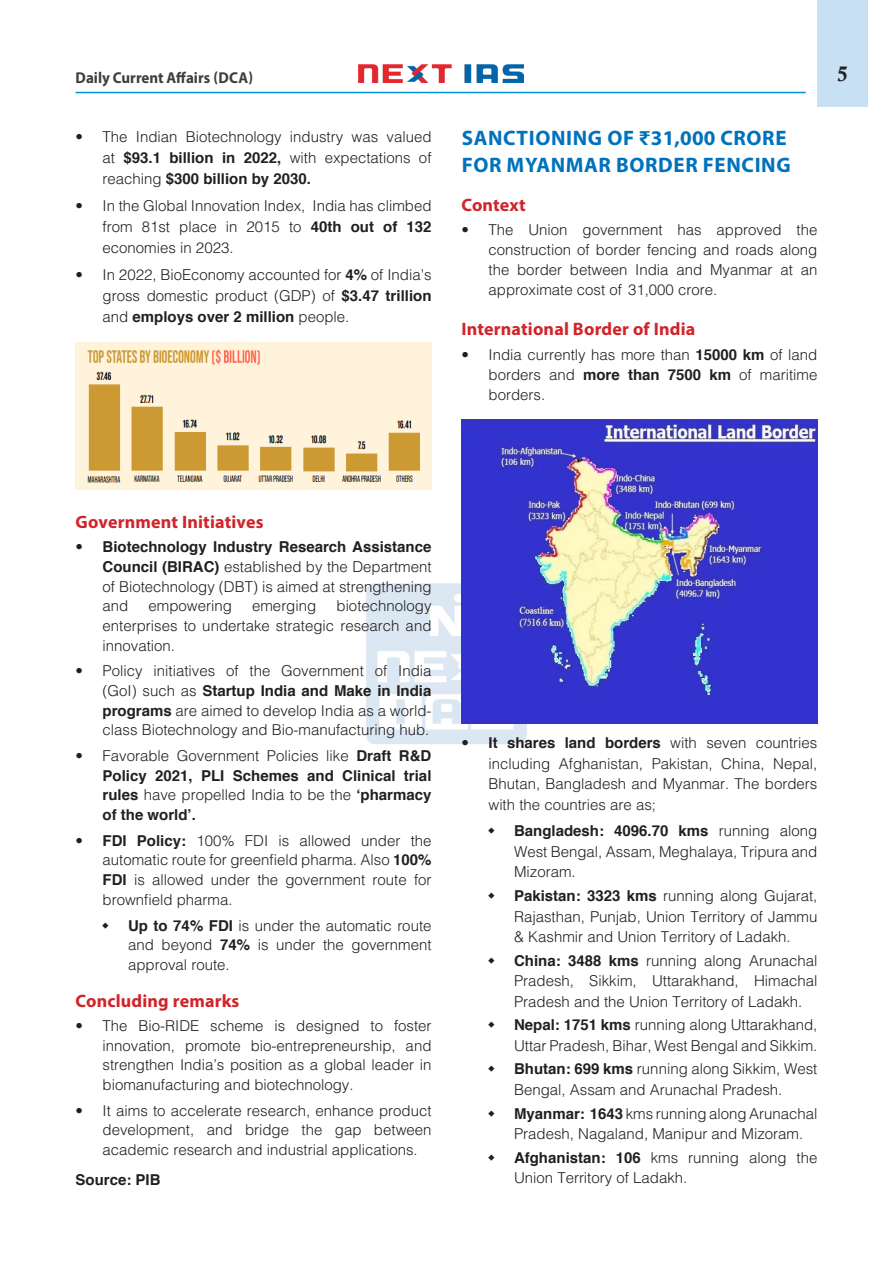
<style>
.page{position:relative;width:893px;height:1263px;background:#fff}
.page>*{position:absolute;margin:0;border:0;box-sizing:border-box;transform-origin:0 0}
.H-1{font:700 21px/27.2px "Myriad Pro";letter-spacing:.03em;color:#0072bc}
.t1{font:21px "Calis MT Bol";color:#231f20}
.H-2{font:700 18px "Myriad Pro";letter-spacing:.01em;color:#d1232a}
.t2{font:700 15.75px "Myriad Pro";color:#3e3e3f;scale:.95 1}
.t3{font:300 15px/19.6px "Helvetica";color:#231f20;text-align:justify}
.body{font:700 15px/19.6px "Helvetica";color:#231f20;text-align:justify}
.s1{font-weight:700}
.s2{font-weight:300}
</style>
<div class="page">
<div style="left:817px;top:0;width:51px;height:107px;background:#c7e0f3"></div>
<img style="left:358px;top:64px;width:165px;height:19px">
<hr style="left:76px;top:92px;width:730px;height:1px;background:#008fd5">
<img style="left:366px;top:583px;width:166px;height:161px">
<img style="left:76px;top:342px;width:355px;height:148px">
<img style="left:461px;top:420px;width:356px;height:303px">
<p class="t2" style="left:76px;top:67px;width:188px">Daily Current Affairs (DCA)</p>
<h1 class="t1" style="left:837px;top:62px;width:12px">5</h1>
<p class="t3" style="left:103px;top:125px;width:330px;line-height:21px;text-indent:-27px">• The Indian Biotechnology industry was valued at <span class="s1">$93.1 billion in 2022,</span> with expectations of reaching <span class="s1">$300 billion by 2030.</span></p>
<p class="t3" style="left:103px;top:195px;width:330px;line-height:21px;text-indent:-27px">• In the Global Innovation Index, India has climbed from 81st place in 2015 to <span class="s1">40th out of 132 </span>economies in 2023.</p>
<p class="t3" style="left:103px;top:264px;width:330px;line-height:21px;text-indent:-27px">• In 2022, BioEconomy accounted for <span class="s1">4%</span> of India’s gross domestic product (GDP) of <span class="s1">$3.47 trillion </span>and <span class="s1">employs over 2 million</span> people.</p>
<p class="H-1" style="left:462px;top:124px;width:331px">SANCTIONING OF ₹31,000 CRORE<br>FOR MYANMAR BORDER FENCING</p>
<p class="H-2" style="left:461px;top:193px;width:66px">Context</p>
<p class="t3" style="left:488px;top:220px;width:330px;text-indent:-27px">• The Union government has approved the construction of border fencing and roads along the border between India and Myanmar at an approximate cost of ₹31,000 crore.</p>
<p class="H-2" style="left:461px;top:317px;width:235px">International Border of India</p>
<p class="t3" style="left:488px;top:344px;width:330px;text-indent:-27px">• India currently has more than <span class="s1">15000 km</span> of land borders and <span class="s1">more than 7500 km</span> of maritime borders.</p>
<p class="H-2" style="left:76px;top:510px;width:189px">Government Initiatives</p>
<p class="t3" style="left:103px;top:537px;width:330px;text-indent:-27px">• <span class="s1">Biotechnology Industry Research Assistance Council (BIRAC)</span> established by the Department of Biotechnology (DBT) is aimed at strengthening and</p>
<p class="t3" style="left:103px;top:596px;width:330px;text-indent:234px">biotechnology enterprises to undertake strategic research and innovation.</p>
<p class="t3" style="left:103px;top:661px;width:330px;text-indent:-27px">• Policy initiatives of the Government of India (GoI) such as <span class="s1">Startup India and Make in India programs</span> are aimed to develop India as a world&shy;class Biotechnology and Bio-manufacturing hub.</p>
<p class="body" style="left:103px;top:746px;width:330px;text-indent:-27px"><span class="s2">• Favorable Government Policies like</span> Draft R&amp;D Policy 2021, PLI Schemes and Clinical trial rules <span class="s2">have propelled India to be the</span> ‘pharmacy of the world’.</p>
<p class="t3" style="left:103px;top:830px;width:330px;text-indent:-27px">• <span class="s1">FDI Policy:</span> 100% FDI is allowed under the automatic route for greenfield pharma. Also <span class="s1">100% FDI</span> is allowed under the government route for brownfield pharma.</p>
<p class="t3" style="left:128px;top:915px;width:305px"><span class="s1">Up to 74% FDI</span> is under the automatic route and beyond <span class="s1">74%</span> is under the government approval route.</p>
<p class="H-2" style="left:76px;top:989px;width:165px">Concluding remarks</p>
<p class="t3" style="left:103px;top:1015px;width:330px;text-indent:-27px">• The Bio-RIDE scheme is designed to foster innovation, promote bio-entrepreneurship, and strengthen India’s position as a global leader in biomanufacturing and biotechnology.</p>
<p class="t3" style="left:103px;top:1100px;width:330px;text-indent:-27px">• It aims to accelerate research, enhance product development, and bridge the gap between academic research and industrial applications.</p>
<p class="body" style="left:76px;top:1170px;width:87px">Source: PIB</p>
<p class="t3" style="left:149px;top:596px;width:85px">empowering</p>
<p class="t3" style="left:252px;top:596px;width:66px">emerging</p>
<p class="t3" style="left:488px;top:732px;width:330px;line-height:20.5px;text-indent:-27px">• <span class="s1">It shares land borders</span> with seven countries including Afghanistan, Pakistan, China, Nepal, Bhutan, Bangladesh and Myanmar. The borders with the countries are as;</p>
<p class="t3" style="left:514px;top:820px;width:305px;line-height:20.5px"><span class="s1">Bangladesh: 4096.70 kms</span> running along West Bengal, Assam, Meghalaya, Tripura and Mizoram.</p>
<p class="t3" style="left:514px;top:885px;width:305px;line-height:20.5px"><span class="s1">Pakistan: 3323 kms</span> running along Gujarat, Rajasthan, Punjab, Union Territory of Jammu &amp; Kashmir and Union Territory of Ladakh.</p>
<p class="t3" style="left:514px;top:950px;width:305px;line-height:20.5px"><span class="s1">China: 3488 kms</span> running along Arunachal Pradesh, Sikkim, Uttarakhand, Himachal Pradesh and the Union Territory of Ladakh.</p>
<p class="t3" style="left:514px;top:1014px;width:305px;line-height:20.5px"><span class="s1">Nepal: 1751 kms</span> running along Uttarakhand,<br>Uttar Pradesh, Bihar, West Bengal and Sikkim.</p>
<p class="t3" style="left:514px;top:1058px;width:305px;line-height:20.5px"><span class="s1">Bhutan: 699 kms</span> running along Sikkim, West<br>Bengal, Assam and Arunachal Pradesh.</p>
<p class="t3" style="left:514px;top:1102px;width:305px;line-height:20.5px"><span class="s1">Myanmar: 1643</span> kms running along Arunachal<br>Pradesh, Nagaland, Manipur and Mizoram.</p>
<p class="t3" style="left:514px;top:1146px;width:305px;line-height:20.5px"><span class="s1">Afghanistan: 106</span> kms running along the<br>Union Territory of Ladakh.</p>
</div>
